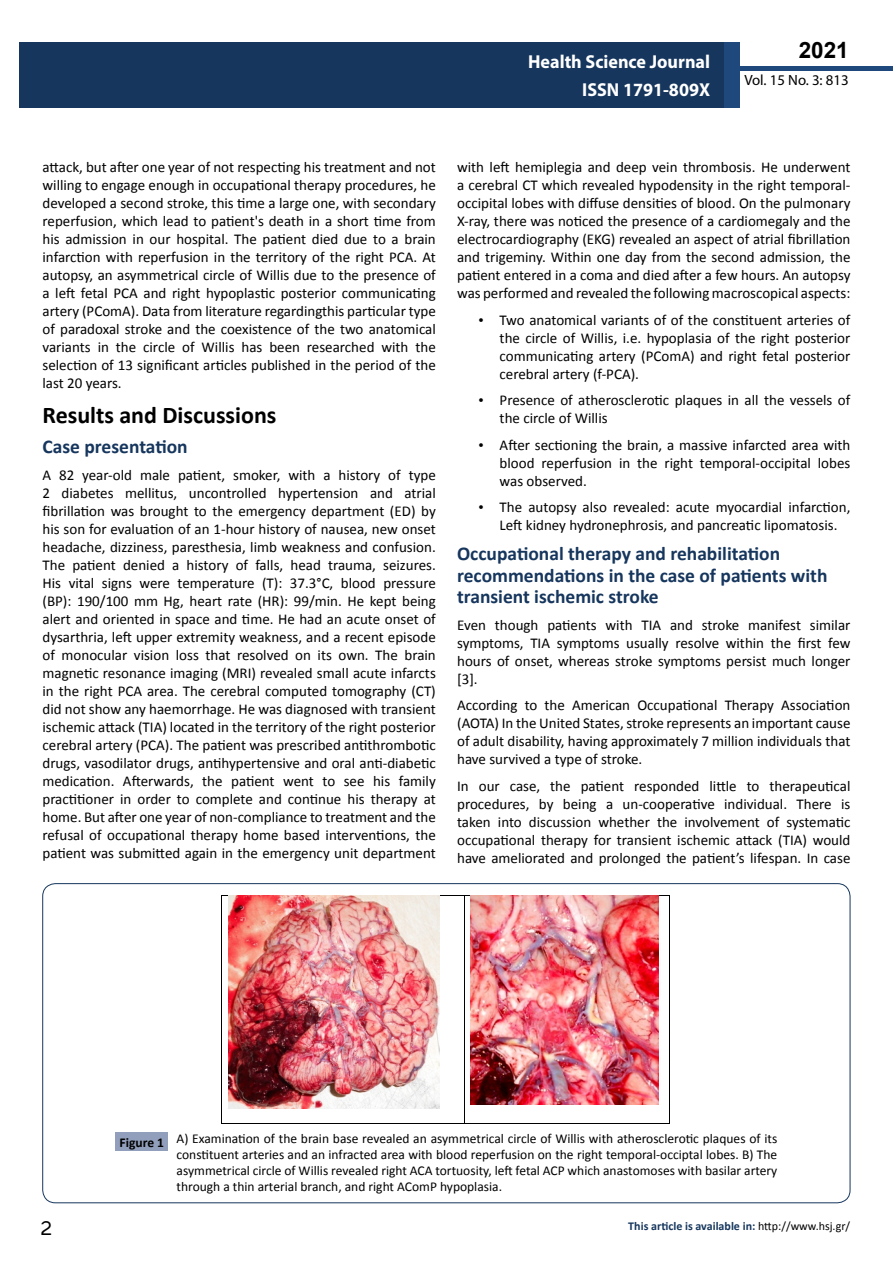
<style>
.page{position:relative;width:893px;height:1263px;background:#fff}
.page>*{position:absolute;margin:0;border:0;box-sizing:border-box;transform-origin:0 0}
.t1{font:25.5px "Tunga";color:#000}
.t2{font:700 24px "Calibri";color:#000}
.t3{font:700 22.5px "Arial";color:#000}
.t4{font:700 19.5px/21.5px "Calibri";color:#16365d}
.t5{font:700 18.75px/27.2px "Myriad Pro";color:#fff;text-align:right;scale:.96 1}
.t6{font:15px/18px "Calibri";color:#000;text-align:justify}
.t7{font:14.85px "Myriad Pro";color:#000}
.t8{font:13.5px/16.2px "Calibri";color:#000;text-align:justify}
.t9{font:700 12px "Calibri";color:#16375d}
.s1{font-family:"Times New Roman"}
.s2{font-weight:700}
.s3{font-weight:400;color:#000}
</style>
<div class="page">
<div style="left:722px;top:66px;width:171px;height:5px;background:#1f497d"></div>
<div style="left:19px;top:42px;width:706px;height:66px;background:#16365d"></div>
<div style="left:725px;top:42px;width:15px;height:66px;background:#1f497d"></div>
<hr style="left:222px;top:895px;width:242px;height:1px;background:#000">
<hr style="left:464px;top:895px;width:205px;height:1px;background:#000">
<hr style="left:222px;top:896px;width:1px;height:227px;background:#000">
<hr style="left:222px;top:1123px;width:242px;height:1px;background:#000">
<hr style="left:464px;top:896px;width:1px;height:227px;background:#000">
<hr style="left:464px;top:1123px;width:205px;height:1px;background:#000">
<hr style="left:669px;top:896px;width:1px;height:227px;background:#000">
<img style="left:228px;top:896px;width:212px;height:212px">
<img style="left:471px;top:896px;width:188px;height:209px">
<div style="left:115px;top:1132px;width:53px;height:19px;background:#929fbc"></div>
<p class="t5" style="left:528px;top:48px;width:191px">Health Science Journal<br>ISSN 1791-809X</p>
<h3 class="t3" style="left:799px;top:35px;width:52px">2021</h3>
<p class="t7" style="left:744px;top:71px;width:106px">Vol. 15 No. 3: 813</p>
<p class="t6" style="left:43px;top:158px;width:395px">attack, but after one year of not respecting his treatment and not willing to engage enough in occupational therapy procedures, he developed a second stroke, this time a large one, with secondary reperfusion, which lead to patient's death in a short time from his admission in our hospital. The patient died due to a brain infarction with reperfusion in the territory of the right PCA. At autopsy, an asymmetrical circle of Willis due to the presence of a left fetal PCA and right hypoplastic posterior communicating artery (PComA). Data from literature regardingthis particular type of paradoxal stroke and the coexistence of the two anatomical variants in the circle of Willis has been researched with the selection of 13 significant articles published in the period of the last 20 years.</p>
<h2 class="t2" style="left:43px;top:400px;width:235px">Results and Discussions</h2>
<h3 class="t4" style="left:43px;top:436px;width:147px">Case presentation</h3>
<p class="t6" style="left:43px;top:466px;width:395px">A 82 year-old male patient, smoker, with a history of type 2 diabetes mellitus, uncontrolled hypertension and atrial fibrillation was brought to the emergency department (ED) by his son for evaluation of an 1-hour history of nausea, new onset headache, dizziness, paresthesia, limb weakness and confusion.<br>The patient denied a history of falls, head trauma, seizures.<br>His vital signs were temperature (T): 37.3°C, blood pressure (BP): 190/100 mm Hg, heart rate (HR): 99/min. He kept being alert and oriented in space and time. He had an acute onset of dysarthria, left upper extremity weakness, and a recent episode of monocular vision loss that resolved on its own. The brain magnetic resonance imaging (MRI) revealed small acute infarcts in the right PCA area. The cerebral computed tomography (CT) did not show any haemorrhage. He was diagnosed with transient ischemic attack (TIA) located in the territory of the right posterior cerebral artery (PCA). The patient was prescribed antithrombotic drugs, vasodilator drugs, antihypertensive and oral anti-diabetic medication. Afterwards, the patient went to see his family practitioner in order to complete and continue his therapy at home. But after one year of non-compliance to treatment and the refusal of occupational therapy home based interventions, the patient was submitted again in the emergency unit department</p>
<p class="t6" style="left:457px;top:158px;width:395px">with left hemiplegia and deep vein thrombosis. He underwent a cerebral CT which revealed hypodensity in the right temporal&shy;occipital lobes with diffuse densities of blood. On the pulmonary X-ray, there was noticed the presence of a cardiomegaly and the electrocardiography (EKG) revealed an aspect of atrial fibrillation and trigeminy. Within one day from the second admission, the patient entered in a coma and died after a few hours. An autopsy was performed and revealed the following macroscopical aspects:</p>
<p class="t6" style="left:500px;top:311px;width:352px;text-indent:-21px"><span class="s1">•</span> Two anatomical variants of of the constituent arteries of the circle of Willis, i.e. hypoplasia of the right posterior communicating artery (PComA) and right fetal posterior cerebral artery (f-PCA).</p>
<p class="t6" style="left:500px;top:391px;width:352px;text-indent:-21px"><span class="s1">•</span> Presence of atherosclerotic plaques in all the vessels of the circle of Willis</p>
<p class="t6" style="left:500px;top:436px;width:352px;text-indent:-21px"><span class="s1">•</span> After sectioning the brain, a massive infarcted area with blood reperfusion in the right temporal-occipital lobes was observed.</p>
<p class="t6" style="left:478px;top:498px;width:374px;text-align:center"><span class="s1">•</span> The autopsy also revealed: acute myocardial infarction,<br>Left kidney hydronephrosis, and pancreatic lipomatosis.</p>
<h3 class="t4" style="left:457px;top:543px;width:372px">Occupational therapy and rehabilitation recommendations in the case of patients with transient ischemic stroke</h3>
<p class="t6" style="left:457px;top:616px;width:395px">Even though patients with TIA and stroke manifest similar symptoms, TIA symptoms usually resolve within the first few hours of onset, whereas stroke symptoms persist much longer [3].</p>
<p class="t6" style="left:457px;top:696px;width:395px">According to the American Occupational Therapy Association (AOTA) In the United States, stroke represents an important cause of adult disability, having approximately 7 million individuals that have survived a type of stroke.</p>
<p class="t6" style="left:457px;top:777px;width:395px">In our case, the patient responded little to therapeutical procedures, by being a un-cooperative individual. There is taken into discussion whether the involvement of systematic occupational therapy for transient ischemic attack (TIA) would have ameliorated and prolonged the patient’s lifespan. In case</p>
<p class="t8" style="left:177px;top:1130px;width:602px;text-indent:-57px"><span class="s2">Figure 1</span> A) Examination of the brain base revealed an asymmetrical circle of Willis with atherosclerotic plaques of its constituent arteries and an infracted area with blood reperfusion on the right temporal-occiptal lobes. B) The asymmetrical circle of Willis revealed right ACA tortuosity, left fetal ACP which anastomoses with basilar artery through a thin arterial branch, and right AComP hypoplasia.</p>
<h1 class="t1" style="left:41px;top:1211px;width:13px">2</h1>
<p class="t9" style="left:628px;top:1218px;width:223px">This article is available in: <span class="s3">http://www.hsj.gr/</span></p>
</div>
